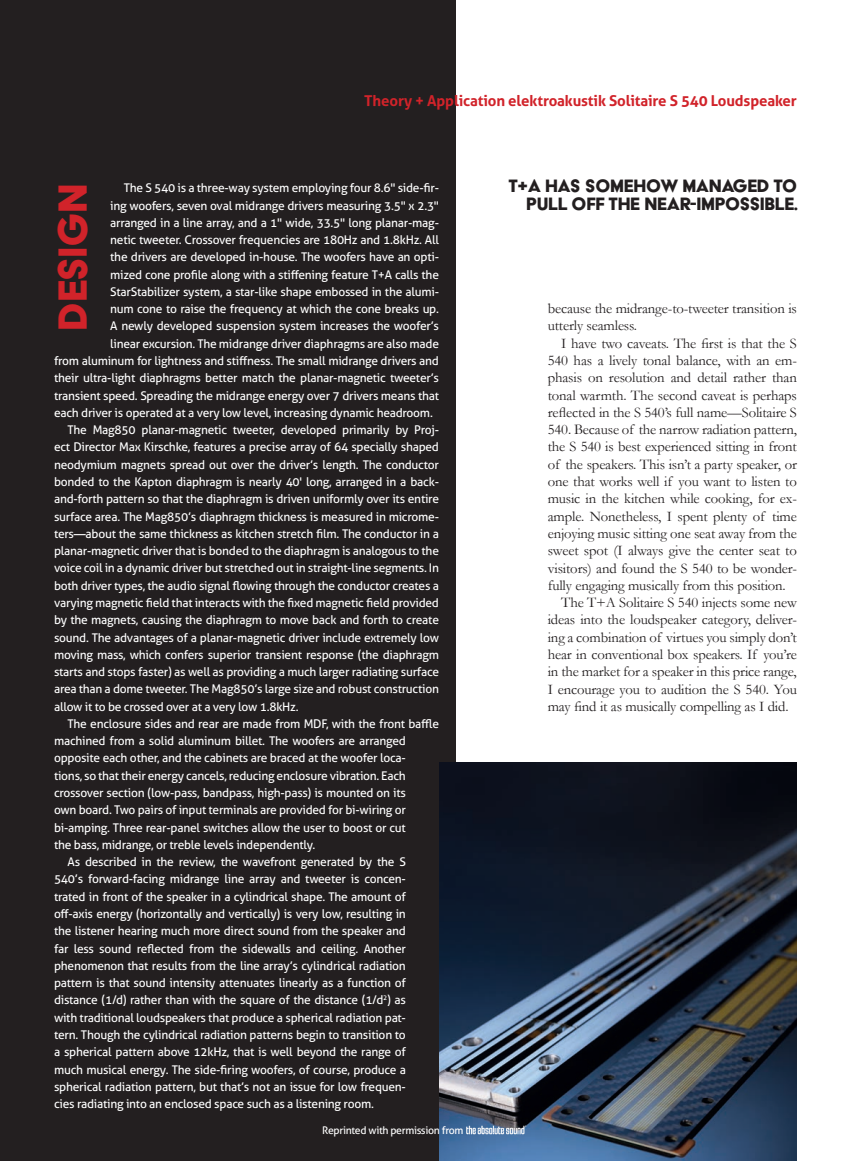
<style>
.page{position:relative;width:851px;height:1161px;background:#fff}
.page>*{position:absolute;margin:0;border:0;box-sizing:border-box;transform-origin:0 0}
.No_Spacing{font:46.95px "Acier BAT Text Solid";letter-spacing:-.02em;color:#d1232a}
.No_Spacing-2{font:20.7px/17.5px "Acier BAT Text Solid";letter-spacing:-.02em;color:#231f20;text-align:right}
.No_Spacing-3{font:700 15px "Aller";letter-spacing:-.01em;color:#d1232a}
.No_Spacing-4{font:14.7px/17.2px "Garamond";letter-spacing:-.01em;color:#231f20;text-align:justify}
.No_Spacing-5{font:12px/17.2px "Aller";letter-spacing:-.02em;color:#fff;text-align:justify}
.t1{font:10.5px "Aller";letter-spacing:-.03em;color:#fff}
</style>
<div class="page">
<div style="left:0;top:0;width:455px;height:1161px;background:#231f20"></div>
<img style="left:439px;top:762px;width:357px;height:399px">
<p class="No_Spacing-3" style="left:364px;top:91px;width:434px">Theory + Application elektroakustik Solitaire S 540 Loudspeaker</p>
<p class="No_Spacing" style="left:48px;top:331px;width:149px;rotate:-90deg">DESIGN</p>
<p class="No_Spacing-2" style="left:508px;top:177px;width:291px">T+A HAS SOMEHOW MANAGED TO<br>PULL OFF THE NEAR-IMPOSSIBLE.</p>
<p class="No_Spacing-5" style="left:124px;top:179px;width:317px">The S 540 is a three-way system employing four 8.6" side-fir-</p>
<p class="No_Spacing-5" style="left:110px;top:197px;width:330px">ing woofers, seven oval midrange drivers measuring 3.5" x 2.3"</p>
<p class="No_Spacing-5" style="left:110px;top:214px;width:330px">arranged in a line array, and a 1" wide, 33.5" long planar-mag-</p>
<p class="No_Spacing-5" style="left:110px;top:231px;width:330px">netic tweeter. Crossover frequencies are 180Hz and 1.8kHz. All</p>
<p class="No_Spacing-5" style="left:110px;top:248px;width:330px">the drivers are developed in-house. The woofers have an opti-</p>
<p class="No_Spacing-5" style="left:110px;top:266px;width:330px">mized cone profile along with a stiffening feature T+A calls the</p>
<p class="No_Spacing-5" style="left:110px;top:283px;width:330px">StarStabilizer system, a star-like shape embossed in the alumi-</p>
<p class="No_Spacing-5" style="left:110px;top:300px;width:330px">num cone to raise the frequency at which the cone breaks up.</p>
<p class="No_Spacing-5" style="left:110px;top:318px;width:330px">A newly developed suspension system increases the woofer’s</p>
<p class="No_Spacing-5" style="left:110px;top:335px;width:330px">linear excursion. The midrange driver diaphragms are also made</p>
<p class="No_Spacing-5" style="left:54px;top:352px;width:386px">from aluminum for lightness and stiffness. The small midrange drivers and</p>
<p class="No_Spacing-5" style="left:54px;top:369px;width:386px">their ultra-light diaphragms better match the planar-magnetic tweeter’s</p>
<p class="No_Spacing-5" style="left:54px;top:387px;width:386px">transient speed. Spreading the midrange energy over 7 drivers means that</p>
<p class="No_Spacing-5" style="left:54px;top:404px;width:380px">each driver is operated at a very low level, increasing dynamic headroom.</p>
<p class="No_Spacing-5" style="left:54px;top:421px;width:386px;text-indent:13px">The Mag850 planar-magnetic tweeter, developed primarily by Proj&shy;ect Director Max Kirschke, features a precise array of 64 specially shaped neodymium magnets spread out over the driver’s length. The conductor bonded to the Kapton diaphragm is nearly 40' long, arranged in a back&shy;and-forth pattern so that the diaphragm is driven uniformly over its entire surface area. The Mag850’s diaphragm thickness is measured in microme&shy;ters—about the same thickness as kitchen stretch film. The conductor in a planar-magnetic driver that is bonded to the diaphragm is analogous to the voice coil in a dynamic driver but stretched out in straight-line segments. In both driver types, the audio signal flowing through the conductor creates a varying magnetic field that interacts with the fixed magnetic field provided by the magnets, causing the diaphragm to move back and forth to create sound. The advantages of a planar-magnetic driver include extremely low moving mass, which confers superior transient response (the diaphragm starts and stops faster) as well as providing a much larger radiating surface area than a dome tweeter. The Mag850’s large size and robust construction allow it to be crossed over at a very low 1.8kHz.</p>
<p class="No_Spacing-5" style="left:54px;top:715px;width:386px;text-align:left;text-indent:14px">The enclosure sides and rear are made from MDF, with the front baffle machined from a solid aluminum billet. The woofers are arranged opposite each other, and the cabinets are braced at the woofer loca-<br>tions, so that their energy cancels, reducing enclosure vibration. Each crossover section (low-pass, bandpass, high-pass) is mounted on its<br>own board. Two pairs of input terminals are provided for bi-wiring or bi-amping. Three rear-panel switches allow the user to boost or cut<br>the bass, midrange, or treble levels independently.</p>
<p class="No_Spacing-5" style="left:54px;top:853px;width:353px;text-indent:14px">As described in the review, the wavefront generated by the S 540’s forward-facing midrange line array and tweeter is concen&shy;trated in front of the speaker in a cylindrical shape. The amount of off-axis energy (horizontally and vertically) is very low, resulting in the listener hearing much more direct sound from the speaker and far less sound reflected from the sidewalls and ceiling. Another phenomenon that results from the line array’s cylindrical radiation pattern is that sound intensity attenuates linearly as a function of distance (1/d) rather than with the square of the distance (1/d<sup>2</sup>) as with traditional loudspeakers that produce a spherical radiation pat&shy;tern. Though the cylindrical radiation patterns begin to transition to a spherical pattern above 12kHz, that is well beyond the range of much musical energy. The side-firing woofers, of course, produce a spherical radiation pattern, but that’s not an issue for low frequen&shy;cies radiating into an enclosed space such as a listening room.</p>
<p class="No_Spacing-4" style="left:547px;top:300px;width:251px">because the midrange-to-tweeter transition is utterly seamless.</p>
<p class="No_Spacing-4" style="left:547px;top:334px;width:251px;text-indent:13px">I have two caveats. The first is that the S 540 has a lively tonal balance, with an em&shy;phasis on resolution and detail rather than tonal warmth. The second caveat is perhaps reflected in the S 540’s full name—Solitaire S 540. Because of the narrow radiation pattern, the S 540 is best experienced sitting in front of the speakers. This isn’t a party speaker, or one that works well if you want to listen to music in the kitchen while cooking, for ex&shy;ample. Nonetheless, I spent plenty of time enjoying music sitting one seat away from the sweet spot (I always give the center seat to visitors) and found the S 540 to be wonder&shy;fully engaging musically from this position.</p>
<p class="No_Spacing-4" style="left:547px;top:594px;width:251px;text-indent:13px">The T+A Solitaire S 540 injects some new ideas into the loudspeaker category, deliver&shy;ing a combination of virtues you simply don’t hear in conventional box speakers. If you’re in the market for a speaker in this price range, I encourage you to audition the S 540. You may find it as musically compelling as I did.</p>
<p class="t1" style="left:322px;top:1124px;width:143px">Reprinted with permission from</p>
</div>
